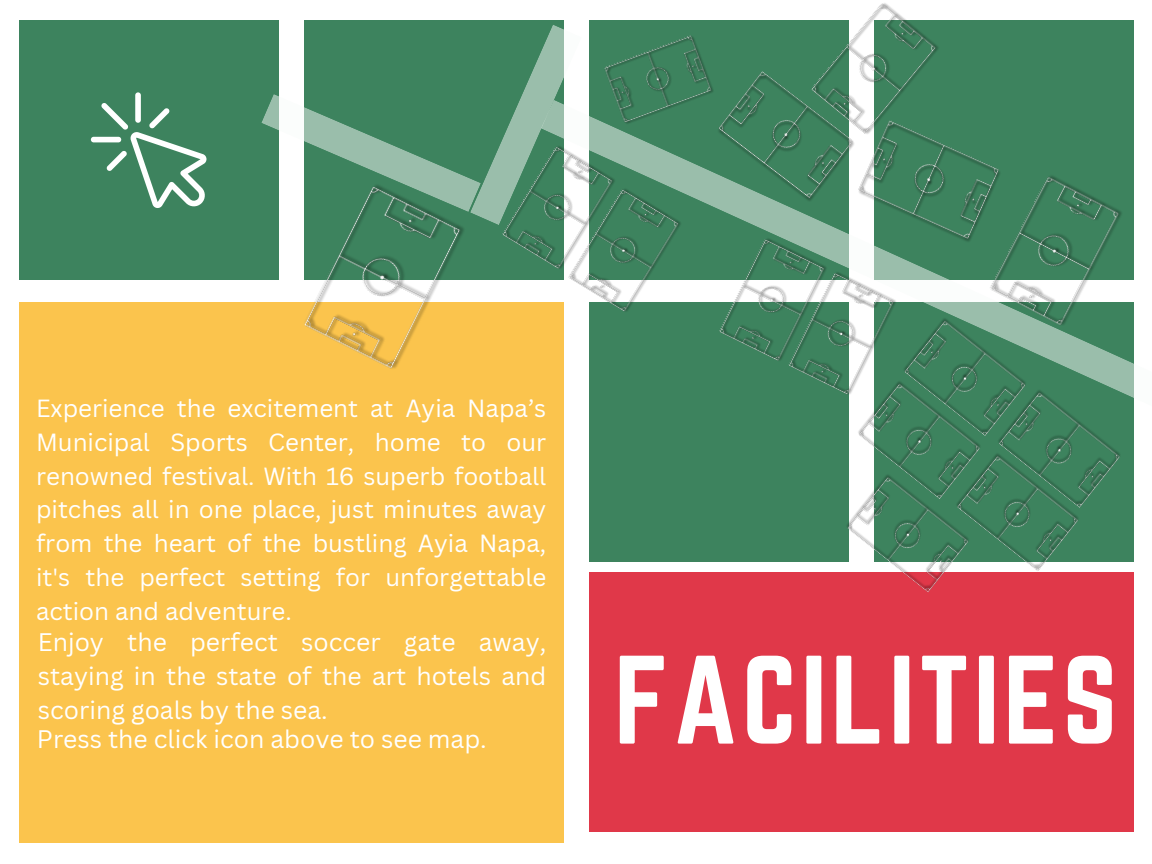
<style>
.page{position:relative;width:1152px;height:864px;background:#fff}
.page>*{position:absolute;margin:0;border:0;box-sizing:border-box;transform-origin:0 0}
.t1{font:109.95px "Norwester";letter-spacing:.035em;color:#fff}
.t2{font:24.75px/34px "Canva Sans";color:#fff;text-align:justify}
.t3{font:24.15px/33.8px "Canva Sans";color:#fff;text-align:justify}
</style>
<div class="page">
<div style="left:19px;top:21px;width:259px;height:259px;background:#3d835e"></div>
<div style="left:304px;top:21px;width:259px;height:259px;background:#3d835e"></div>
<div style="left:589px;top:21px;width:259px;height:259px;background:#3d835e"></div>
<div style="left:874px;top:21px;width:260px;height:259px;background:#3d835e"></div>
<div style="left:19px;top:302px;width:544px;height:541px;background:#fbc44d"></div>
<div style="left:589px;top:302px;width:259px;height:260px;background:#3d835e"></div>
<div style="left:874px;top:302px;width:260px;height:260px;background:#3d835e"></div>
<div style="left:589px;top:573px;width:545px;height:259px;background:#e03849"></div>
<img style="left:604px;top:35px;width:109px;height:65px">
<svg style="left:563px;top:100px;width:571px;height:332px"></svg>
<svg style="left:261px;top:25px;width:321px;height:200px"></svg>
<img style="left:713px;top:71px;width:140px;height:136px">
<img style="left:809px;top:3px;width:136px;height:136px">
<img style="left:853px;top:119px;width:153px;height:128px">
<img style="left:988px;top:169px;width:140px;height:161px">
<img style="left:901px;top:312px;width:129px;height:124px">
<img style="left:853px;top:375px;width:132px;height:93px">
<img style="left:841px;top:468px;width:132px;height:124px">
<img style="left:993px;top:383px;width:132px;height:120px">
<img style="left:951px;top:447px;width:132px;height:125px">
<img style="left:718px;top:233px;width:113px;height:132px">
<img style="left:787px;top:266px;width:114px;height:132px">
<img style="left:501px;top:140px;width:119px;height:133px">
<img style="left:567px;top:183px;width:119px;height:133px">
<img style="left:302px;top:177px;width:169px;height:192px">
<svg style="left:91px;top:92px;width:116px;height:116px"></svg>
<p class="t3" style="left:36px;top:391px;width:512px">Experience the excitement at Ayia Napa’s Municipal Sports Center, home to our renowned festival. With 16 superb football pitches all in one place, just minutes away from the heart of the bustling Ayia Napa, it's the perfect setting for unforgettable action and adventure.</p>
<p class="t2" style="left:38px;top:624px;width:510px">Enjoy the perfect soccer gate away, staying in the state of the art hotels and scoring goals by the sea.</p>
<p class="t2" style="left:37px;top:721px;width:451px">Press the click icon above to see map.</p>
<p class="t1" style="left:614px;top:634px;width:505px">FACILITIES</p>
</div>
